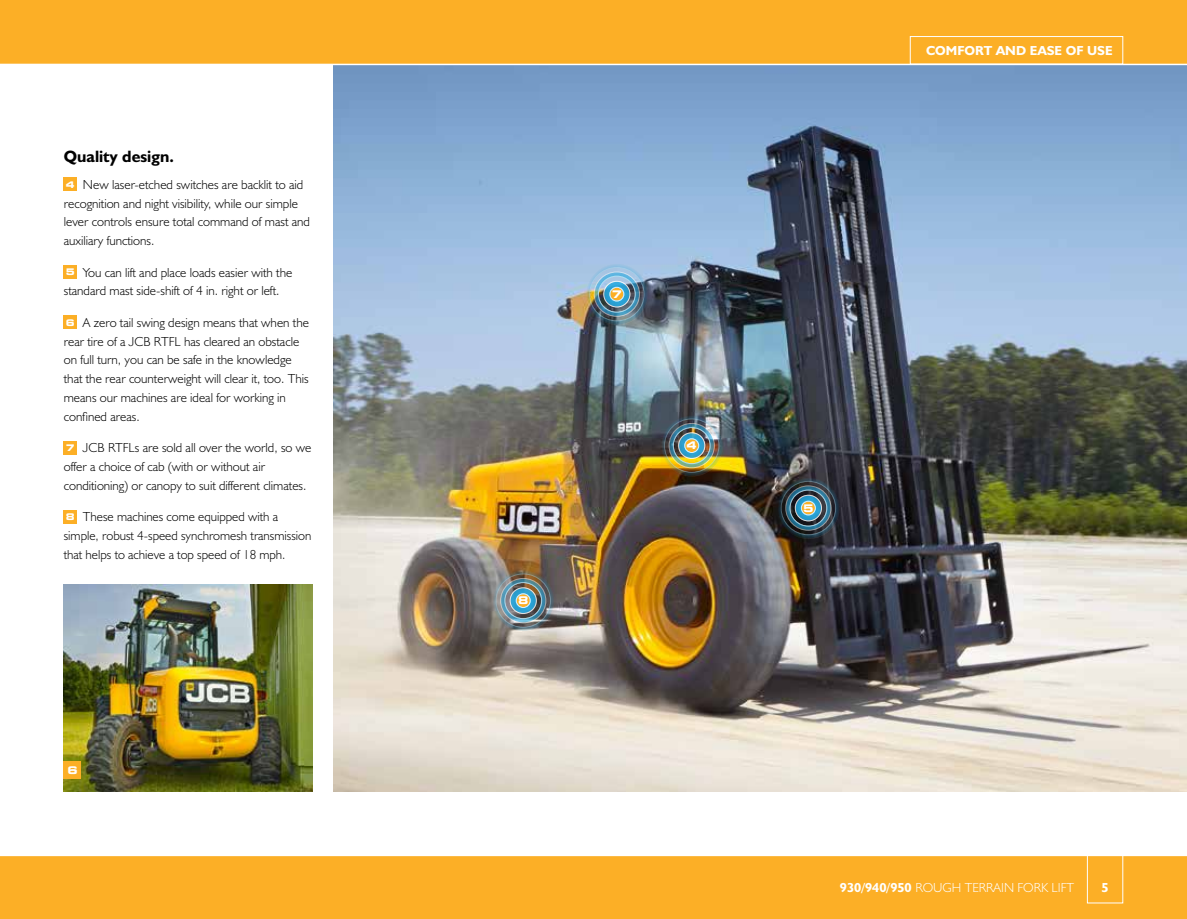
<style>
.page{position:relative;width:1187px;height:919px;background:#fff}
.page>*{position:absolute;margin:0;border:0;box-sizing:border-box;transform-origin:0 0}
.t1{font:16.5px "JCB Bold";color:#000}
.t2{font:13.2px/18.8px "JCB Light";color:#000}
.t3{font:13.2px "JCB Light";color:#fff}
.t4{font:13.2px "JCB Bold";color:#fff}
.t5{font:700 expanded 10.5px "Square 721 BT";color:#fff}
.s1{font-family:"Square 721 BT";font-weight:700;font-stretch:expanded;font-size:9.15px;color:#fff}
.s2{font-family:"JCB Bold"}
</style>
<div class="page">
<img style="left:334px;top:65px;width:852px;height:726px">
<div style="left:64px;top:177px;width:13px;height:14px;background:#fcaf26"></div>
<div style="left:64px;top:265px;width:13px;height:13px;background:#fcaf26"></div>
<div style="left:64px;top:315px;width:13px;height:14px;background:#fcaf26"></div>
<div style="left:64px;top:441px;width:13px;height:13px;background:#fcaf26"></div>
<div style="left:64px;top:510px;width:13px;height:13px;background:#fcaf26"></div>
<img style="left:64px;top:584px;width:249px;height:207px">
<div style="left:64px;top:761px;width:17px;height:17px;background:#fcaf26"></div>
<img style="left:659px;top:414px;width:65px;height:63px">
<img style="left:584px;top:262px;width:65px;height:64px">
<img style="left:776px;top:476px;width:64px;height:63px">
<img style="left:491px;top:569px;width:64px;height:63px">
<div style="left:0;top:0;width:1186px;height:64px;background:#fcaf26"></div>
<div style="left:909px;top:36px;width:214px;height:28px;border:1px solid #fff"></div>
<div style="left:0;top:855px;width:1186px;height:63px;background:#fcaf26"></div>
<hr style="left:0;top:854px;width:1186px;height:2px;background:#fff">
<div style="left:1086px;top:854px;width:37px;height:49px;border:1px solid #fff"></div>
<p class="t1" style="left:64px;top:146px;width:112px">Quality design.</p>
<p class="t2" style="left:64px;top:175px;width:248px"><span class="s1">4</span> New laser-etched switches are backlit to aid recognition and night visibility, while our simple lever controls ensure total command of mast and auxiliary functions.</p>
<p class="t2" style="left:64px;top:262px;width:230px"><span class="s1">5</span> You can lift and place loads easier with the standard mast side-shift of 4 in. right or left.</p>
<p class="t2" style="left:64px;top:313px;width:247px"><span class="s1">6</span> A zero tail swing design means that when the rear tire of a JCB RTFL has cleared an obstacle on full turn, you can be safe in the knowledge that the rear counterweight will clear it, too. This means our machines are ideal for working in confined areas.</p>
<p class="t2" style="left:64px;top:438px;width:249px"><span class="s1">7</span> JCB RTFLs are sold all over the world, so we offer a choice of cab (with or without air conditioning) or canopy to suit different climates.</p>
<p class="t2" style="left:64px;top:507px;width:249px"><span class="s1">8</span> These machines come equipped with a simple, robust 4-speed synchromesh transmission that helps to achieve a top speed of 18 mph.</p>
<p class="t5" style="left:67px;top:764px;width:12px">6</p>
<p class="t5" style="left:518px;top:594px;width:12px">8</p>
<p class="t5" style="left:611px;top:288px;width:12px">7</p>
<p class="t5" style="left:686px;top:439px;width:12px">4</p>
<p class="t5" style="left:803px;top:501px;width:12px">5</p>
<p class="t4" style="left:926px;top:43px;width:188px">COMFORT AND EASE OF USE</p>
<p class="t3" style="left:839px;top:879px;width:236px"><span class="s2">930/940/950</span> ROUGH TERRAIN FORK LIFT</p>
<p class="t4" style="left:1101px;top:879px;width:9px">5</p>
</div>
